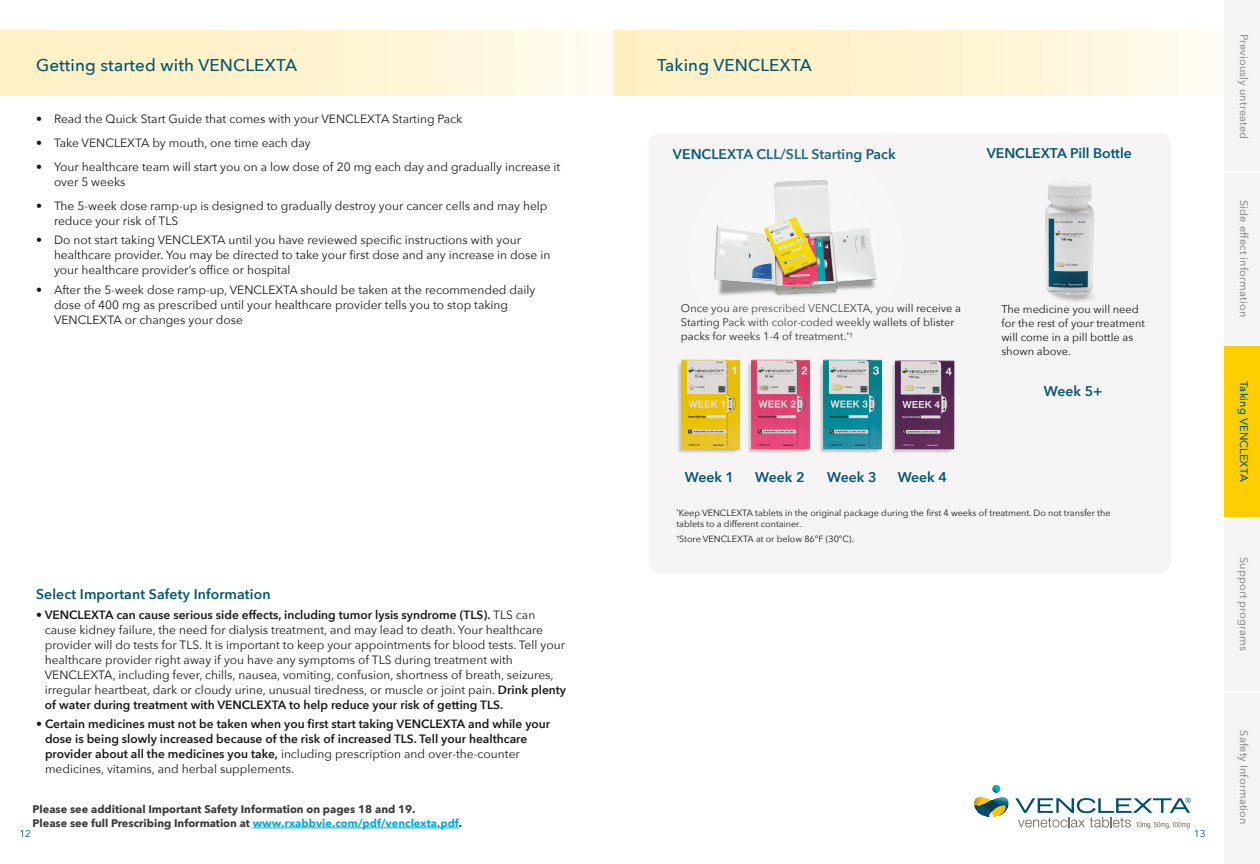
<style>
.page{position:relative;width:1260px;height:864px;background:#fff}
.page>*{position:absolute;margin:0;border:0;box-sizing:border-box;transform-origin:0 0}
.t1{font:500 17px "Avenir Next";letter-spacing:.01em;color:#00556f}
.t2{font:600 14px "Avenir Next";color:#00556f}
.t3{font:12px/15px "Avenir Next";color:#171817}
.t4{font:600 12px/15px "Avenir Next";color:#171817}
.t5{font:11px/14px "Avenir Next";color:#171817}
.t6{font:700 11px/14px "Avenir Next";color:#3a3b3a}
.t7{font:500 11px "Avenir Next";letter-spacing:.01em;color:#959696}
.t8{font:500 11px "Avenir Next";letter-spacing:.01em;color:#00556f}
.t9{font:10px "Avenir Next";color:#00556f}
.t10{font:9px/11px "Avenir Next";color:#171817}
.s1{font-weight:600}
.s2{font-weight:400}
.s3{color:#00aae7}
</style>
<div class="page">
<hr style="left:253px;top:828px;width:206px;height:1px;background:#00aae7">
<div style="left:0;top:30px;width:649px;height:65px;background:linear-gradient(to right,#ffefbd,#fffbee)"></div>
<div style="left:648px;top:133px;width:523px;height:440px;background:#f6f4f4;border-radius:12px"></div>
<img style="left:1045px;top:181px;width:49px;height:121px">
<img style="left:678px;top:396px;width:18px;height:57px">
<img style="left:696px;top:396px;width:72px;height:57px">
<img style="left:768px;top:396px;width:115px;height:57px">
<img style="left:892px;top:396px;width:63px;height:57px">
<div style="left:614px;top:79px;width:361px;height:317px;background:#fff;opacity:.9"></div>
<img style="left:694px;top:172px;width:195px;height:127px">
<div style="left:613px;top:30px;width:647px;height:65px;background:linear-gradient(to right,#ffefbd,#fffbee)"></div>
<svg style="left:974px;top:797px;width:35px;height:20px"></svg>
<svg style="left:992px;top:785px;width:9px;height:8px"></svg>
<svg style="left:1015px;top:798px;width:176px;height:31px"></svg>
<div style="left:1224px;top:173px;width:36px;height:171px;background:#f4f4f4"></div>
<div style="left:1224px;top:520px;width:36px;height:170px;background:#f4f4f4"></div>
<div style="left:1224px;top:694px;width:36px;height:170px;background:#f4f4f4"></div>
<div style="left:1224px;top:347px;width:36px;height:170px;background:#ffce00"></div>
<div style="left:1224px;top:0;width:36px;height:170px;background:#f4f4f4"></div>
<h1 class="t1" style="left:36px;top:50px;width:263px">Getting started with VENCLEXTA</h1>
<p class="t3" style="left:36px;top:112px;width:428px">• Read the Quick Start Guide that comes with your VENCLEXTA Starting Pack</p>
<p class="t3" style="left:36px;top:136px;width:276px">• Take VENCLEXTA by mouth, one time each day</p>
<p class="t3" style="left:54px;top:160px;width:508px;text-indent:-18px">• Your healthcare team will start you on a low dose of 20 mg each day and gradually increase it over 5 weeks</p>
<p class="t3" style="left:54px;top:199px;width:495px;text-indent:-18px">• The 5-week dose ramp-up is designed to gradually destroy your cancer cells and may help reduce your risk of TLS</p>
<p class="t3" style="left:54px;top:233px;width:498px;text-indent:-18px">• Do not start taking VENCLEXTA until you have reviewed specific instructions with your healthcare provider. You may be directed to take your first dose and any increase in dose in your healthcare provider’s office or hospital</p>
<p class="t3" style="left:54px;top:283px;width:483px;text-indent:-18px">• After the 5-week dose ramp-up, VENCLEXTA should be taken at the recommended daily dose of 400 mg as prescribed until your healthcare provider tells you to stop taking<br>VENCLEXTA or changes your dose</p>
<p class="t2" style="left:36px;top:589px;width:236px">Select Important Safety Information</p>
<p class="t3" style="left:45px;top:608px;width:523px;text-indent:-9px"><span class="s1">• VENCLEXTA can cause serious side effects, including tumor lysis syndrome (TLS).</span> TLS can cause kidney failure, the need for dialysis treatment, and may lead to death. Your healthcare provider will do tests for TLS. It is important to keep your appointments for blood tests. Tell your healthcare provider right away if you have any symptoms of TLS during treatment with VENCLEXTA, including fever, chills, nausea, vomiting, confusion, shortness of breath, seizures, irregular heartbeat, dark or cloudy urine, unusual tiredness, or muscle or joint pain. <span class="s1">Drink plenty of water during treatment with VENCLEXTA to help reduce your risk of getting TLS.</span></p>
<p class="t4" style="left:45px;top:716px;width:507px;text-indent:-9px">• Certain medicines must not be taken when you first start taking VENCLEXTA and while your dose is being slowly increased because of the risk of increased TLS. Tell your healthcare provider about all the medicines you take, <span class="s2">including prescription and over-the-counter medicines, vitamins, and herbal supplements.</span></p>
<p class="t6" style="left:33px;top:803px;width:431px">Please see additional Important Safety Information on pages 18 and 19.<br>Please see full Prescribing Information at <span class="s3">www.rxabbvie.com/pdf/venclexta.pdf</span>.</p>
<p class="t9" style="left:19px;top:829px;width:13px">12</p>
<h1 class="t1" style="left:657px;top:51px;width:157px">Taking VENCLEXTA</h1>
<p class="t2" style="left:673px;top:148px;width:224px">VENCLEXTA CLL/SLL Starting Pack</p>
<p class="t2" style="left:987px;top:148px;width:147px">VENCLEXTA Pill Bottle</p>
<p class="t5" style="left:681px;top:302px;width:282px">Once you are prescribed VENCLEXTA, you will receive a<br>Starting Pack with color-coded weekly wallets of blister packs for weeks 1-4 of treatment.<sup>*†</sup></p>
<p class="t2" style="left:827px;top:465px;width:51px">Week 3</p>
<p class="t2" style="left:685px;top:471px;width:51px">Week 1</p>
<p class="t2" style="left:755px;top:471px;width:51px">Week 2</p>
<p class="t2" style="left:898px;top:471px;width:51px">Week 4</p>
<p class="t5" style="left:1001px;top:303px;width:145px">The medicine you will need for the rest of your treatment will come in a pill bottle as shown above.</p>
<p class="t2" style="left:1044px;top:385px;width:60px">Week 5+</p>
<p class="t10" style="left:676px;top:507px;width:436px"><sup>*</sup>Keep VENCLEXTA tablets in the original package during the first 4 weeks of treatment. Do not transfer the tablets to a different container.</p>
<p class="t10" style="left:676px;top:534px;width:179px"><sup>†</sup>Store VENCLEXTA at or below 86°F (30°C).</p>
<p class="t9" style="left:1194px;top:829px;width:13px">13</p>
<p class="t7" style="left:1253px;top:34px;width:106px;rotate:90deg">Previously untreated</p>
<p class="t7" style="left:1253px;top:200px;width:119px;rotate:90deg">Side effect information</p>
<p class="t8" style="left:1253px;top:381px;width:102px;rotate:90deg">Taking VENCLEXTA</p>
<p class="t7" style="left:1253px;top:557px;width:96px;rotate:90deg">Support programs</p>
<p class="t7" style="left:1253px;top:730px;width:96px;rotate:90deg">Safety Information</p>
</div>
